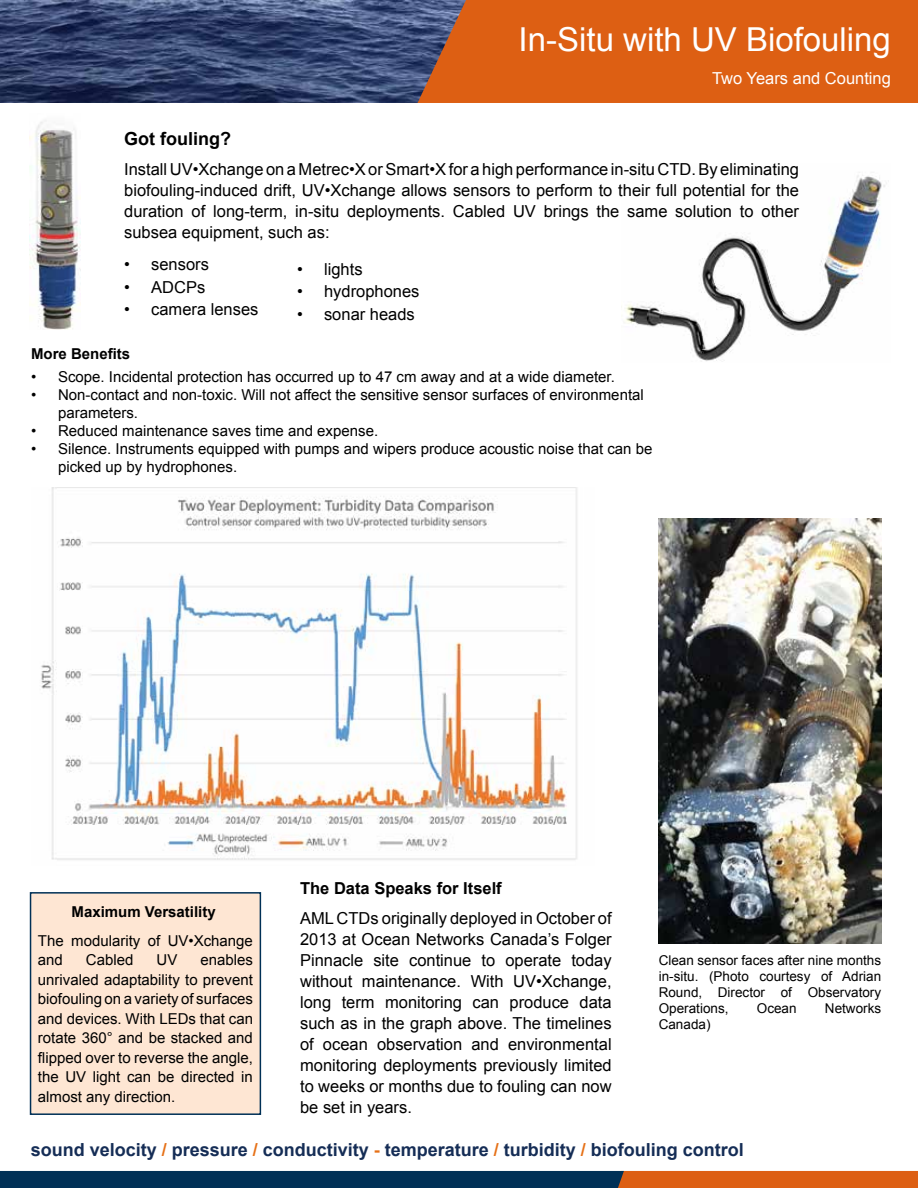
<style>
.page{position:relative;width:918px;height:1188px;background:#fff}
.page>*{position:absolute;margin:0;border:0;box-sizing:border-box;transform-origin:0 0}
.t1{font:33px "Arial";color:#fff}
.t2{font:700 18px "Arial";color:#152d56}
.t3{font:700 18px "Arial";color:#000}
.t4{font:16.5px/21px "Arial";color:#000;text-align:justify}
.t5{font:700 16.5px "Arial";color:#000}
.t6{font:16.5px "Arial";color:#fff}
.t7{font:15px/19.5px "Arial";color:#000}
.t8{font:700 15px "Arial";color:#000}
.t9{font:13.5px/16.2px "Arial";color:#000;text-align:justify}
.s1{color:#e67016}
</style>
<div class="page">
<img style="left:621px;top:175px;width:264px;height:186px">
<svg style="left:0;top:1171px;width:918px;height:17px;background:#473f40"></svg>
<div style="left:466px;top:0;width:452px;height:103px;background:#dd5f13"></div>
<img style="left:0;top:0;width:466px;height:103px">
<img style="left:30px;top:120px;width:51px;height:209px">
<div style="left:30px;top:892px;width:231px;height:223px;background:#fee6d3;border:2px solid #003056"></div>
<img style="left:659px;top:518px;width:222px;height:426px">
<img style="left:41px;top:488px;width:536px;height:372px">
<h1 class="t1" style="left:519px;top:18px;width:374px">In-Situ with UV Biofouling</h1>
<p class="t6" style="left:712px;top:67px;width:180px">Two Years and Counting</p>
<p class="t3" style="left:124px;top:127px;width:108px">Got fouling?</p>
<p class="t4" style="left:124px;top:159px;width:676px">Install UV•Xchange on a Metrec•X or Smart•X for a high performance in-situ CTD. By eliminating biofouling-induced drift, UV•Xchange allows sensors to perform to their full potential for the duration of long-term, in-situ deployments. Cabled UV brings the same solution to other subsea equipment, such as:</p>
<p class="t4" style="left:124px;top:254px;width:86px">• sensors</p>
<p class="t4" style="left:124px;top:277px;width:83px">• ADCPs</p>
<p class="t4" style="left:124px;top:299px;width:136px">• camera lenses</p>
<p class="t4" style="left:297px;top:259px;width:67px">• lights</p>
<p class="t4" style="left:297px;top:281px;width:124px">• hydrophones</p>
<p class="t4" style="left:297px;top:304px;width:119px">• sonar heads</p>
<p class="t8" style="left:31px;top:344px;width:101px">More Benefits</p>
<p class="t7" style="left:31px;top:368px;width:585px">• Scope. Incidental protection has occurred up to 47 cm away and at a wide diameter.</p>
<p class="t7" style="left:58px;top:386px;width:587px;line-height:18px;text-indent:-27px">• Non-contact and non-toxic. Will not affect the sensitive sensor surfaces of environmental parameters.</p>
<p class="t7" style="left:31px;top:422px;width:349px">• Reduced maintenance saves time and expense.</p>
<p class="t7" style="left:58px;top:440px;width:596px;line-height:18px;text-indent:-27px">• Silence. Instruments equipped with pumps and wipers produce acoustic noise that can be picked up by hydrophones.</p>
<p class="t8" style="left:72px;top:902px;width:146px">Maximum Versatility</p>
<p class="t7" style="left:38px;top:931px;width:217px">The modularity of UV•Xchange and</p>
<p class="t7" style="left:86px;top:951px;width:49px">Cabled</p>
<p class="t7" style="left:157px;top:951px;width:22px">UV</p>
<p class="t7" style="left:38px;top:951px;width:217px;text-align:justify;text-indent:163px">enables unrivaled adaptability to prevent biofouling on a variety of surfaces and devices. With LEDs that can rotate 360° and be stacked and flipped over to reverse the angle, the UV light can be directed in almost any direction.</p>
<p class="t5" style="left:300px;top:877px;width:203px">The Data Speaks for Itself</p>
<p class="t4" style="left:300px;top:908px;width:313px">AML CTDs originally deployed in October of 2013 at Ocean Networks Canada’s Folger Pinnacle site continue to operate today without maintenance. With UV•Xchange, long term monitoring can produce data such as in the graph above. The timelines of ocean observation and environmental monitoring deployments previously limited to weeks or months due to fouling can now be set in years.</p>
<p class="t9" style="left:659px;top:952px;width:224px">Clean sensor faces after nine months in-situ. (Photo courtesy of Adrian Round, Director of Observatory Operations,</p>
<p class="t9" style="left:757px;top:1000px;width:41px">Ocean</p>
<p class="t9" style="left:825px;top:1000px;width:58px">Networks</p>
<p class="t9" style="left:659px;top:1017px;width:53px">Canada)</p>
<p class="t2" style="left:31px;top:1138px;width:715px">sound velocity <span class="s1">/</span> pressure <span class="s1">/</span> conductivity <span class="s1">-</span> temperature <span class="s1">/</span> turbidity <span class="s1">/</span> biofouling control</p>
</div>
